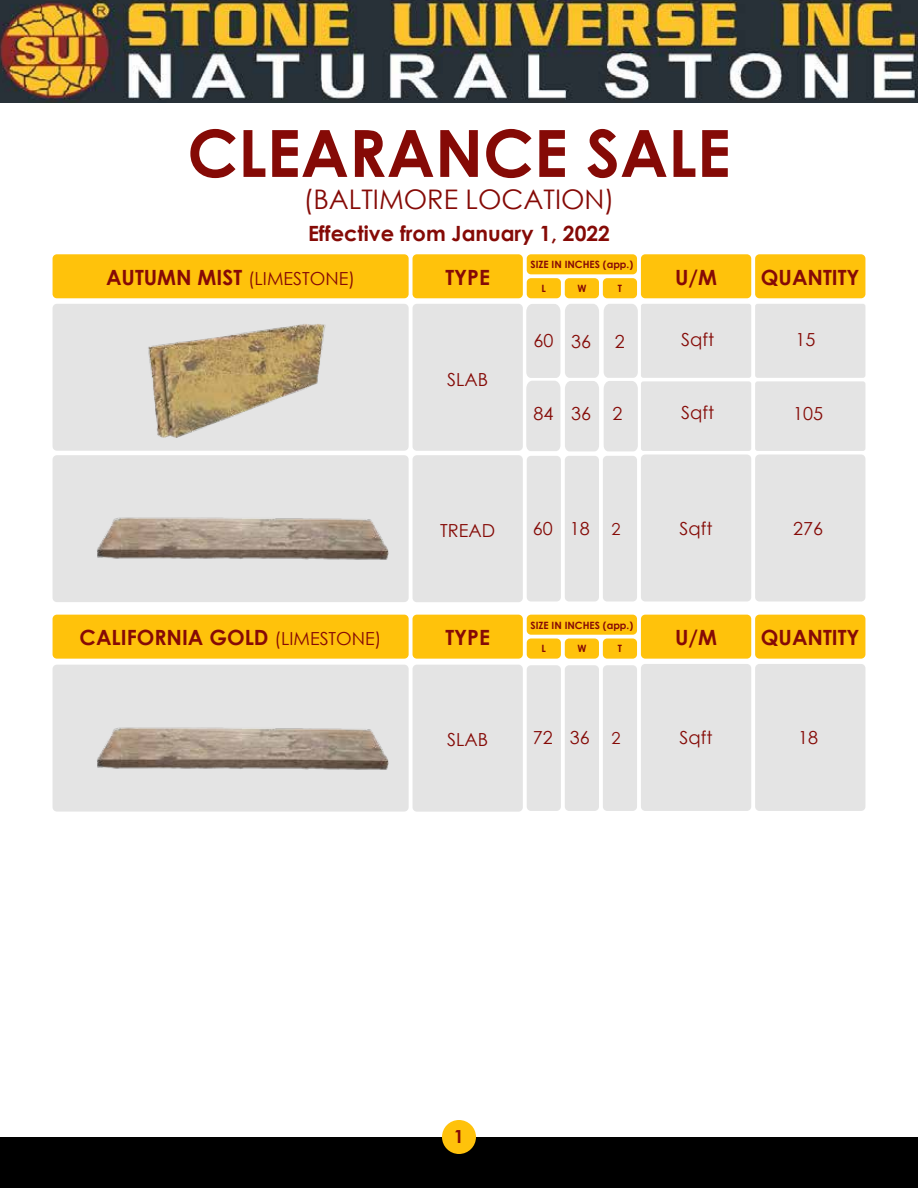
<style>
.page{position:relative;width:918px;height:1188px;background:#fff}
.page>*{position:absolute;margin:0;border:0;box-sizing:border-box;transform-origin:0 0}
.t1{font:700 65.1px "Century Gothic";color:#850a06}
.t2{font:27px "Century Gothic";color:#850a06}
.t3{font:700 21px "Century Gothic";color:#850a06}
.t4{font:18px "Century Gothic";color:#850a06}
.t5{font:700 18px "Century Gothic";color:#850a06}
.t6{font:700 10.05px "Century Gothic";color:#850a06}
.s1{font-weight:700;font-size:21px}
.s2{font-size:16.5px}
.s3{font-weight:400;font-size:18px}
</style>
<div class="page">
<div style="left:0;top:1137px;width:918px;height:51px;background:#000"></div>
<div style="left:53px;top:254px;width:356px;height:44px;background:#ffc20b;border-radius:4px"></div>
<div style="left:413px;top:254px;width:110px;height:44px;background:#ffc20b;border-radius:4px"></div>
<div style="left:527px;top:254px;width:110px;height:20px;background:#ffc20b;border-radius:4px"></div>
<div style="left:641px;top:254px;width:110px;height:44px;background:#ffc20b;border-radius:4px"></div>
<div style="left:755px;top:254px;width:110px;height:44px;background:#ffc20b;border-radius:4px"></div>
<div style="left:413px;top:304px;width:110px;height:147px;background:#e4e4e4;border-radius:4px"></div>
<div style="left:641px;top:304px;width:110px;height:74px;background:#e4e4e4;border-radius:2px"></div>
<div style="left:641px;top:381px;width:110px;height:70px;background:#e4e4e4;border-radius:2px"></div>
<div style="left:755px;top:304px;width:110px;height:74px;background:#e4e4e4;border-radius:2px"></div>
<div style="left:755px;top:381px;width:110px;height:70px;background:#e4e4e4;border-radius:2px"></div>
<div style="left:527px;top:278px;width:34px;height:20px;background:#ffc20b;border-radius:4px"></div>
<div style="left:603px;top:278px;width:34px;height:20px;background:#ffc20b;border-radius:4px"></div>
<div style="left:565px;top:278px;width:34px;height:20px;background:#ffc20b;border-radius:4px"></div>
<div style="left:53px;top:615px;width:356px;height:44px;background:#ffc20b;border-radius:4px"></div>
<div style="left:413px;top:615px;width:110px;height:44px;background:#ffc20b;border-radius:4px"></div>
<div style="left:527px;top:615px;width:110px;height:20px;background:#ffc20b;border-radius:4px"></div>
<div style="left:641px;top:615px;width:110px;height:44px;background:#ffc20b;border-radius:4px"></div>
<div style="left:755px;top:615px;width:110px;height:44px;background:#ffc20b;border-radius:4px"></div>
<div style="left:527px;top:639px;width:34px;height:20px;background:#ffc20b;border-radius:4px"></div>
<div style="left:603px;top:639px;width:34px;height:20px;background:#ffc20b;border-radius:4px"></div>
<div style="left:565px;top:639px;width:34px;height:20px;background:#ffc20b;border-radius:4px"></div>
<svg style="left:526px;top:304px;width:112px;height:147px;background:#e6e6e6"></svg>
<div style="left:53px;top:304px;width:356px;height:147px;background:#e4e4e4;border-radius:4px"></div>
<div style="left:413px;top:455px;width:110px;height:147px;background:#e4e4e4;border-radius:4px"></div>
<div style="left:53px;top:455px;width:356px;height:147px;background:#e4e4e4;border-radius:4px"></div>
<img style="left:0;top:0;width:918px;height:103px">
<img style="left:97px;top:517px;width:292px;height:43px">
<div style="left:413px;top:665px;width:110px;height:147px;background:#e4e4e4;border-radius:4px"></div>
<div style="left:53px;top:665px;width:356px;height:147px;background:#e4e4e4;border-radius:4px"></div>
<img style="left:97px;top:727px;width:292px;height:43px">
<div style="left:442px;top:1120px;width:34px;height:34px;background:#ffc20b;border-radius:50%"></div>
<img style="left:148px;top:324px;width:178px;height:114px">
<div style="left:641px;top:455px;width:110px;height:147px;background:#e4e4e4;border-radius:4px"></div>
<div style="left:755px;top:455px;width:110px;height:147px;background:#e4e4e4;border-radius:4px"></div>
<div style="left:527px;top:456px;width:34px;height:146px;background:#e4e4e4;border-radius:4px"></div>
<div style="left:603px;top:456px;width:34px;height:146px;background:#e4e4e4;border-radius:4px"></div>
<div style="left:565px;top:456px;width:34px;height:146px;background:#e4e4e4;border-radius:4px"></div>
<div style="left:641px;top:664px;width:110px;height:147px;background:#e4e4e4;border-radius:4px"></div>
<div style="left:755px;top:664px;width:110px;height:147px;background:#e4e4e4;border-radius:4px"></div>
<div style="left:527px;top:665px;width:34px;height:146px;background:#e4e4e4;border-radius:4px"></div>
<div style="left:603px;top:665px;width:34px;height:146px;background:#e4e4e4;border-radius:4px"></div>
<div style="left:565px;top:665px;width:34px;height:146px;background:#e4e4e4;border-radius:4px"></div>
<h1 class="t1" style="left:187px;top:104px;width:545px">CLEARANCE SALE</h1>
<p class="t2" style="left:303px;top:181px;width:313px">(BALTIMORE LOCATION)</p>
<p class="t3" style="left:308px;top:217px;width:303px">Effective from January 1, 2022</p>
<p class="t4" style="left:106px;top:265px;width:251px"><span class="s1">AUTUMN MIST</span> (LIMESTONE)</p>
<p class="t3" style="left:445px;top:261px;width:46px">TYPE</p>
<p class="t4" style="left:447px;top:367px;width:42px">SLAB</p>
<p class="t6" style="left:531px;top:257px;width:104px">SIZE IN INCHES (app.)</p>
<p class="t6" style="left:542px;top:281px;width:6px">L</p>
<p class="t6" style="left:577px;top:281px;width:11px">W</p>
<p class="t6" style="left:618px;top:281px;width:6px">T</p>
<p class="t4" style="left:533px;top:328px;width:21px">60</p>
<p class="t4" style="left:571px;top:328px;width:21px">36</p>
<p class="t4" style="left:615px;top:328px;width:11px">2</p>
<p class="t4" style="left:533px;top:401px;width:21px">84</p>
<p class="t4" style="left:571px;top:400px;width:21px">36</p>
<p class="t4" style="left:612px;top:400px;width:11px">2</p>
<p class="t3" style="left:675px;top:261px;width:43px">U/M</p>
<p class="t3" style="left:761px;top:261px;width:100px">QUANTITY</p>
<p class="t4" style="left:681px;top:327px;width:34px">Sqft</p>
<p class="t4" style="left:796px;top:327px;width:21px">15</p>
<p class="t4" style="left:681px;top:400px;width:34px">Sqft</p>
<p class="t4" style="left:793px;top:401px;width:31px">105</p>
<p class="t4" style="left:440px;top:518px;width:56px">TREAD</p>
<p class="t4" style="left:533px;top:515px;width:89px">60 18 <span class="s2">2</span></p>
<p class="t4" style="left:680px;top:515px;width:34px">Sqft</p>
<p class="t4" style="left:793px;top:515px;width:31px">276</p>
<p class="t6" style="left:531px;top:617px;width:104px">SIZE IN INCHES (app.)</p>
<p class="t6" style="left:542px;top:641px;width:6px">L</p>
<p class="t6" style="left:577px;top:641px;width:11px">W</p>
<p class="t6" style="left:618px;top:641px;width:6px">T</p>
<p class="t3" style="left:80px;top:621px;width:303px">CALIFORNIA GOLD <span class="s3">(LIMESTONE)</span></p>
<p class="t3" style="left:675px;top:621px;width:43px">U/M</p>
<p class="t3" style="left:761px;top:621px;width:100px">QUANTITY</p>
<p class="t3" style="left:445px;top:621px;width:46px">TYPE</p>
<p class="t4" style="left:447px;top:727px;width:42px">SLAB</p>
<p class="t4" style="left:533px;top:725px;width:89px">72 36 <span class="s2">2</span></p>
<p class="t4" style="left:680px;top:725px;width:34px">Sqft</p>
<p class="t4" style="left:798px;top:725px;width:21px">18</p>
<p class="t5" style="left:454px;top:1123px;width:12px">1</p>
</div>
